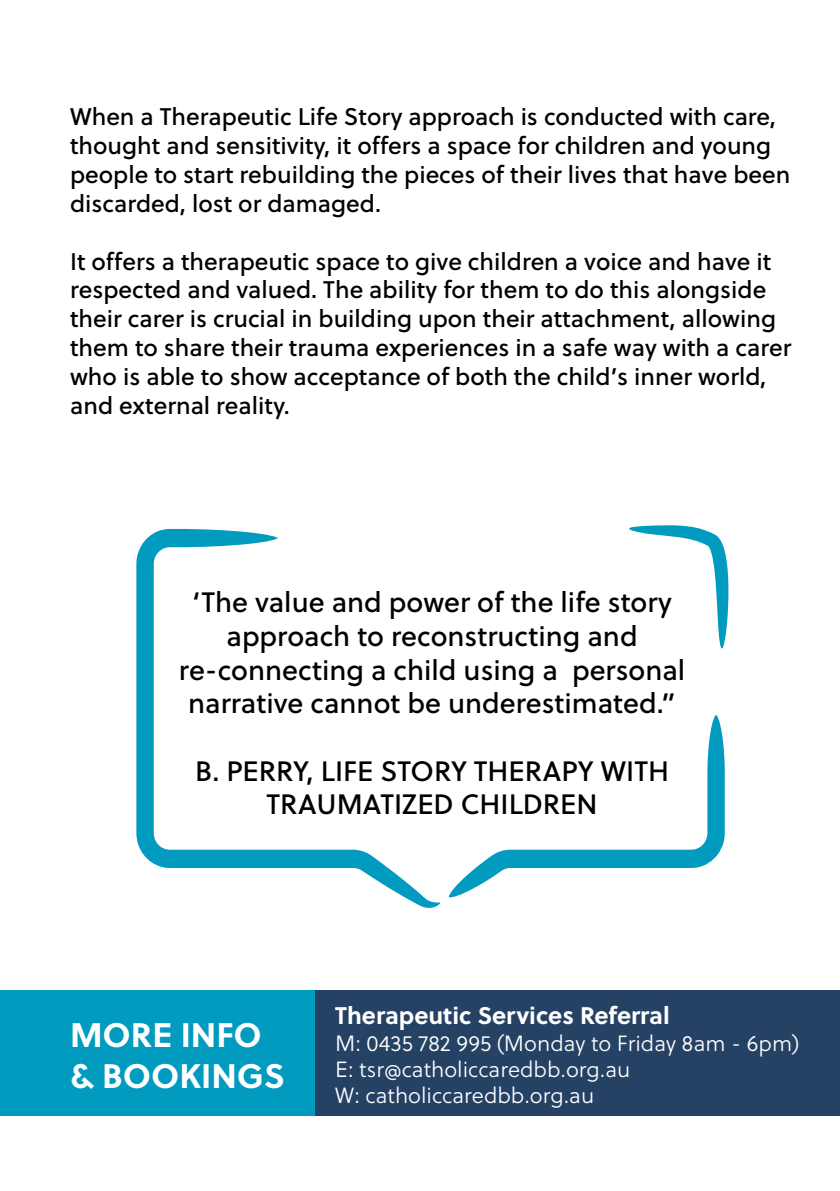
<style>
.page{position:relative;width:840px;height:1191px;background:#fff}
.page>*{position:absolute;margin:0;border:0;box-sizing:border-box;transform-origin:0 0}
.t1{font:700 34px/40.8px "Soleil";color:#fff}
.t2{font:28px/33.6px "Soleil Bk";color:#000;text-align:center}
.t3{font:24px/28.8px "Soleil Bk";color:#000}
.t4{font:700 24px "Soleil";color:#fff}
.t5{font:22px/26.4px "Soleil Lt";color:#fff}
</style>
<div class="page">
<div style="left:3px;top:990px;width:836px;height:126px;background:#254265"></div>
<div style="left:0;top:990px;width:314px;height:126px;background:#009bbf"></div>
<svg style="left:629px;top:525px;width:99px;height:123px"></svg>
<svg style="left:448px;top:715px;width:277px;height:183px"></svg>
<svg style="left:136px;top:528px;width:305px;height:380px"></svg>
<p class="t3" style="left:70px;top:102px;width:721px">When a Therapeutic Life Story approach is conducted with care, thought and sensitivity, it offers a space for children and young people to start rebuilding the pieces of their lives that have been discarded, lost or damaged.</p>
<p class="t3" style="left:70px;top:246px;width:722px">It offers a therapeutic space to give children a voice and have it respected and valued. The ability for them to do this alongside their carer is crucial in building upon their attachment, allowing them to share their trauma experiences in a safe way with a carer who is able to show acceptance of both the child’s inner world, and external reality.</p>
<p class="t2" style="left:179px;top:584px;width:507px">‘The value and power of the life story approach to reconstructing and re-connecting a child using a personal narrative cannot be underestimated.”</p>
<p class="t2" style="left:195px;top:752px;width:475px">B. PERRY, LIFE STORY THERAPY WITH<br>TRAUMATIZED CHILDREN</p>
<h1 class="t1" style="left:70px;top:1013px;width:216px">MORE INFO &amp; BOOKINGS</h1>
<p class="t4" style="left:335px;top:997px;width:336px">Therapeutic Services Referral</p>
<p class="t5" style="left:335px;top:1029px;width:465px">M: 0435 782 995 (Monday to Friday 8am - 6pm)<br>E: tsr@catholiccaredbb.org.au<br>W: catholiccaredbb.org.au</p>
</div>
